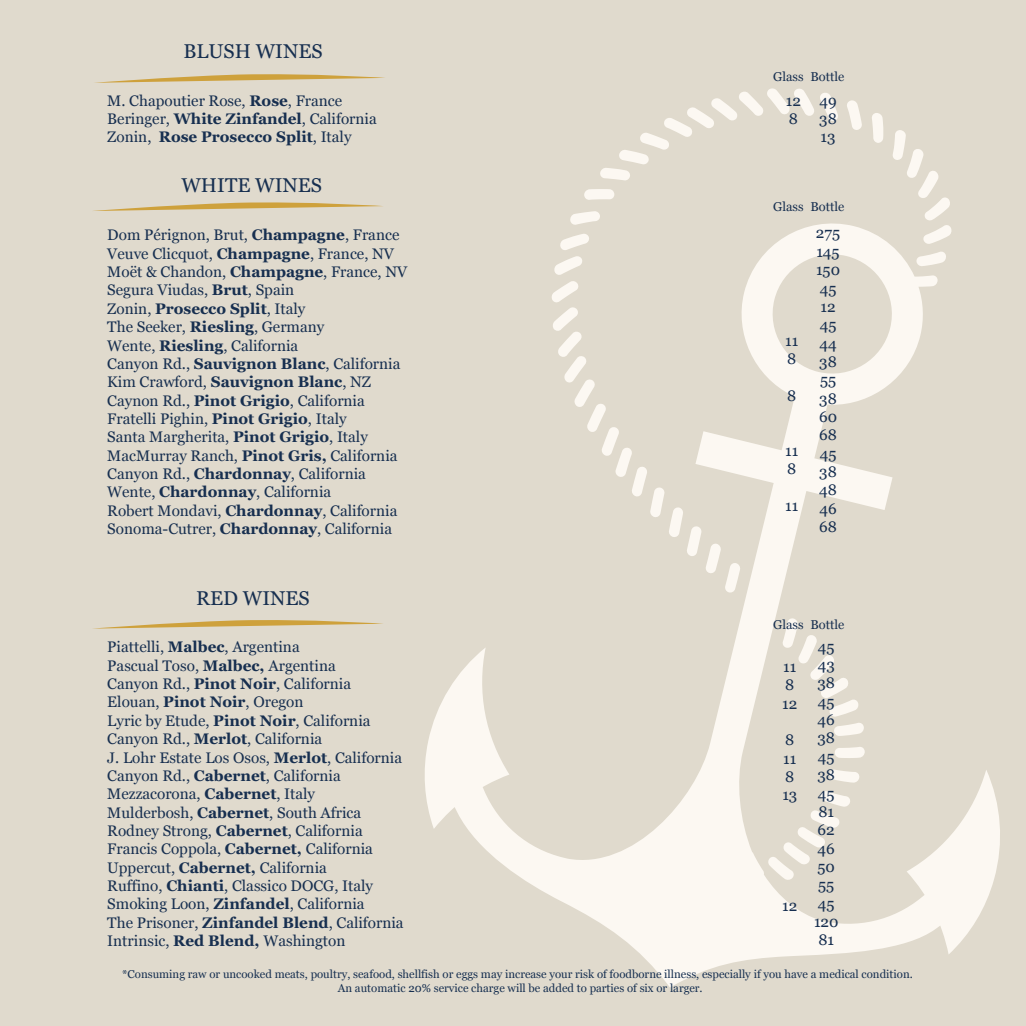
<style>
.page{position:relative;width:1026px;height:1026px;background:#e0dacd}
.page>*{position:absolute;margin:0;border:0;box-sizing:border-box;transform-origin:0 0}
.t1{font:20px "Vani";color:#172f50}
.t2{font:15.4px/18.4px "Vani";color:#172f50}
.t3{font:15.2px/18.4px "Vani";color:#172f50;text-align:justify}
.t4{font:12.8px "Vani";color:#172f50}
.t5{font:11.4px/13.6px "Vani";color:#162f50;text-align:center}
.s1{font-weight:700}
</style>
<div class="page">
<svg style="left:892px;top:130px;width:58px;height:84px"></svg>
<svg style="left:872px;top:113px;width:11px;height:30px"></svg>
<svg style="left:847px;top:100px;width:15px;height:30px"></svg>
<svg style="left:600px;top:88px;width:238px;height:93px"></svg>
<svg style="left:584px;top:189px;width:30px;height:11px"></svg>
<svg style="left:576px;top:211px;width:23px;height:3px"></svg>
<svg style="left:425px;top:214px;width:575px;height:773px"></svg>
<svg style="left:93px;top:620px;width:290px;height:9px"></svg>
<svg style="left:93px;top:202px;width:290px;height:9px"></svg>
<svg style="left:95px;top:74px;width:290px;height:9px"></svg>
<p class="t1" style="left:183px;top:39px;width:141px">BLUSH WINES</p>
<p class="t2" style="left:107px;top:91px;width:271px">M. Chapoutier Rose, <span class="s1">Rose</span>, France<br>Beringer, <span class="s1">White Zinfandel</span>, California<br>Zonin, <span class="s1">Rose Prosecco Split</span>, Italy</p>
<p class="t1" style="left:182px;top:173px;width:142px">WHITE WINES</p>
<p class="t2" style="left:107px;top:226px;width:302px">Dom Pérignon, Brut, <span class="s1">Champagne</span>, France Veuve Clicquot, <span class="s1">Champagne</span>, France, NV Moët &amp; Chandon, <span class="s1">Champagne</span>, France, NV Segura Viudas, <span class="s1">Brut</span>, Spain<br>Zonin, <span class="s1">Prosecco Split</span>, Italy<br>The Seeker, <span class="s1">Riesling</span>, Germany<br>Wente, <span class="s1">Riesling</span>, California<br>Canyon Rd., <span class="s1">Sauvignon Blanc</span>, California Kim Crawford, <span class="s1">Sauvignon Blanc</span>, NZ Caynon Rd., <span class="s1">Pinot Grigio</span>, California Fratelli Pighin, <span class="s1">Pinot Grigio</span>, Italy<br>Santa Margherita, <span class="s1">Pinot Grigio</span>, Italy MacMurray Ranch, <span class="s1">Pinot Gris,</span> California Canyon Rd., <span class="s1">Chardonnay</span>, California Wente, <span class="s1">Chardonnay</span>, California<br>Robert Mondavi, <span class="s1">Chardonnay</span>, California Sonoma-Cutrer, <span class="s1">Chardonnay</span>, California</p>
<p class="t1" style="left:196px;top:586px;width:115px">RED WINES</p>
<p class="t2" style="left:107px;top:638px;width:298px">Piattelli, <span class="s1">Malbec</span>, Argentina<br>Pascual Toso, <span class="s1">Malbec,</span> Argentina<br>Canyon Rd., <span class="s1">Pinot Noir</span>, California Elouan, <span class="s1">Pinot Noir</span>, Oregon<br>Lyric by Etude, <span class="s1">Pinot Noir</span>, California Canyon Rd., <span class="s1">Merlot</span>, California<br>J. Lohr Estate Los Osos, <span class="s1">Merlot</span>, California Canyon Rd., <span class="s1">Cabernet</span>, California Mezzacorona, <span class="s1">Cabernet</span>, Italy Mulderbosh, <span class="s1">Cabernet</span>, South Africa Rodney Strong, <span class="s1">Cabernet</span>, California Francis Coppola, <span class="s1">Cabernet,</span> California Uppercut, <span class="s1">Cabernet,</span> California<br>Ruffino, <span class="s1">Chianti</span>, Classico DOCG, Italy Smoking Loon, <span class="s1">Zinfandel</span>, California<br>The Prisoner, <span class="s1">Zinfandel Blend</span>, California Intrinsic, <span class="s1">Red Blend,</span> Washington</p>
<p class="t4" style="left:773px;top:70px;width:73px">Glass Bottle</p>
<p class="t3" style="left:786px;top:91px;width:17px">12<br>8</p>
<p class="t3" style="left:819px;top:91px;width:19px">49<br>38<br>13</p>
<p class="t4" style="left:773px;top:199px;width:73px">Glass Bottle</p>
<p class="t2" style="left:785px;top:331px;width:15px">11<br>8</p>
<p class="t2" style="left:787px;top:386px;width:11px">8</p>
<p class="t2" style="left:785px;top:441px;width:15px">11<br>8</p>
<p class="t2" style="left:785px;top:496px;width:15px">11</p>
<p class="t2" style="left:816px;top:224px;width:26px">275<br>145<br>150<br>45<br>12<br>45<br>44<br>38<br>55<br>38<br>60<br>68<br>45<br>38<br>48<br>46<br>68</p>
<p class="t4" style="left:773px;top:617px;width:73px">Glass Bottle</p>
<p class="t2" style="left:782px;top:657px;width:17px">11<br>8<br>12</p>
<p class="t2" style="left:782px;top:731px;width:17px">8<br>11<br>8<br>13</p>
<p class="t2" style="left:782px;top:896px;width:17px">12</p>
<p class="t2" style="left:814px;top:637px;width:26px">45<br>43<br>38<br>45<br>46<br>38<br>45<br>38<br>45<br>81<br>62<br>46<br>50<br>55<br>45<br>120<br>81</p>
<p class="t5" style="left:122px;top:968px;width:792px">*Consuming raw or uncooked meats, poultry, seafood, shellfish or eggs may increase your risk of foodborne illness, especially if you have a medical condition.<br>An automatic 20% service charge will be added to parties of six or larger.</p>
</div>
